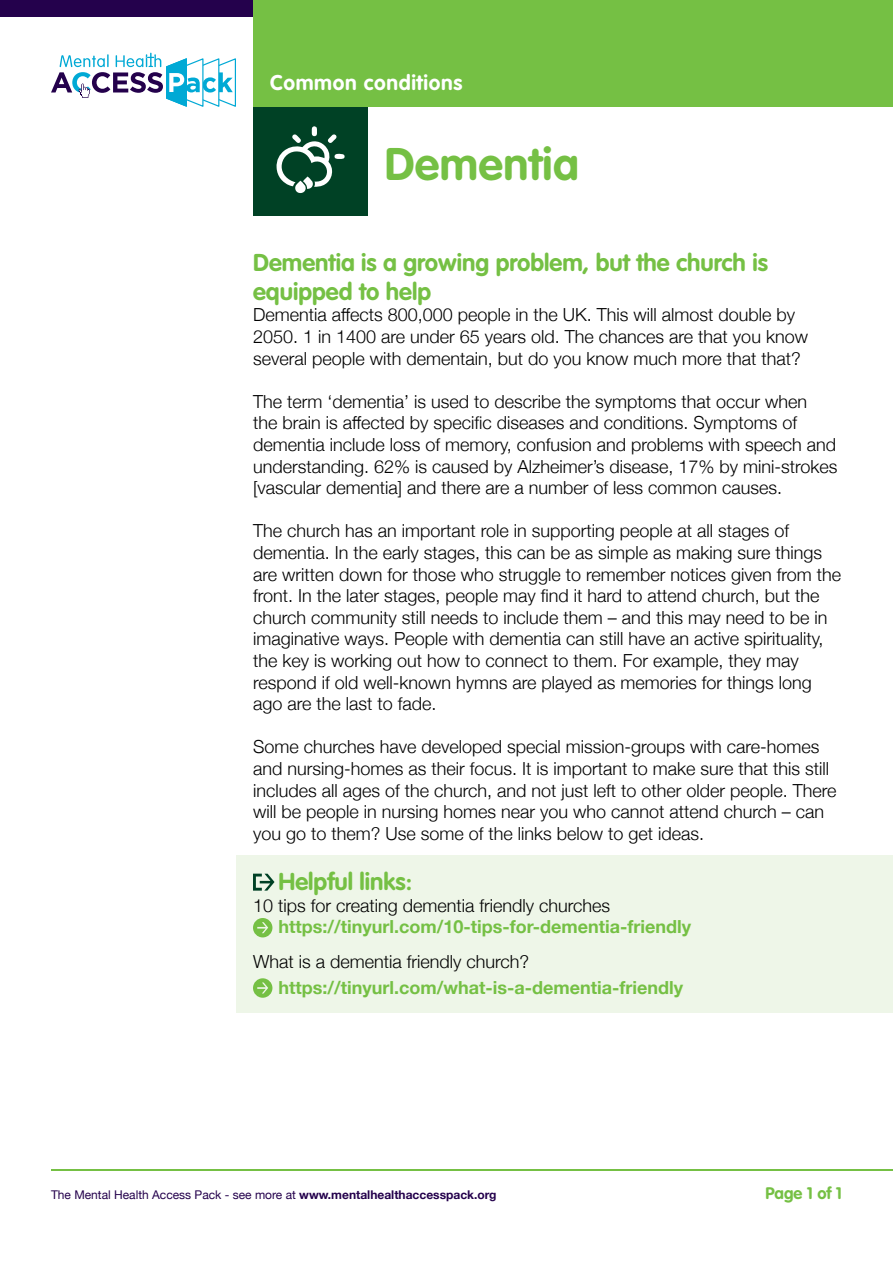
<style>
.page{position:relative;width:893px;height:1263px;background:#fff}
.page>*{position:absolute;margin:0;border:0;box-sizing:border-box;transform-origin:0 0}
.t1{font:700 45px "VAG Rounded Std";letter-spacing:.01em;color:#75c044}
.t2{font:700 24px/28.8px "VAG Rounded Std";color:#75c044}
.t3{font:700 21px "VAG Rounded Std";letter-spacing:.03em;color:#fff}
.t4{font:300 18px/21.6px "Helvetica Neue";color:#000}
.t5{font:700 18px "Helvetica Neue";color:#75c044}
.t6{font:700 16.5px "VAG Rounded Std";color:#75c044}
.t7{font:12px "Helvetica Neue";color:#24014c}
.s1{font-weight:700}
</style>
<div class="page">
<div style="left:0;top:0;width:637px;height:17px;background:#24014c"></div>
<div style="left:253px;top:0;width:640px;height:107px;background:#75c044"></div>
<div style="left:253px;top:107px;width:115px;height:108px;background:#004125"></div>
<svg style="left:51px;top:53px;width:185px;height:54px"></svg>
<svg style="left:276px;top:126px;width:69px;height:67px"></svg>
<hr style="left:51px;top:1169px;width:842px;height:1px;background:#75c044">
<div style="left:236px;top:855px;width:657px;height:158px;background:#eef6e8"></div>
<svg style="left:253px;top:874px;width:21px;height:17px"></svg>
<svg style="left:253px;top:978px;width:19px;height:20px"></svg>
<svg style="left:253px;top:918px;width:19px;height:19px"></svg>
<p class="t3" style="left:270px;top:70px;width:194px">Common conditions</p>
<h1 class="t1" style="left:385px;top:137px;width:195px">Dementia</h1>
<h2 class="t2" style="left:253px;top:249px;width:516px">Dementia is a growing problem, but the church is equipped to help</h2>
<p class="t4" style="left:253px;top:303px;width:556px">Dementia affects 800,000 people in the UK. This will almost double by<br>2050. 1 in 1400 are under 65 years old. The chances are that you know several people with dementain, but do you know much more that that?</p>
<p class="t4" style="left:253px;top:389px;width:586px">The term ‘dementia’ is used to describe the symptoms that occur when<br>the brain is affected by specific diseases and conditions. Symptoms of dementia include loss of memory, confusion and problems with speech and understanding. 62% is caused by Alzheimer’s disease, 17% by mini-strokes [vascular dementia] and there are a number of less common causes.</p>
<p class="t4" style="left:253px;top:519px;width:590px">The church has an important role in supporting people at all stages of dementia. In the early stages, this can be as simple as making sure things are written down for those who struggle to remember notices given from the front. In the later stages, people may find it hard to attend church, but the church community still needs to include them – and this may need to be in imaginative ways. People with dementia can still have an active spirituality, the key is working out how to connect to them. For example, they may respond if old well-known hymns are played as memories for things long ago are the last to fade.</p>
<p class="t4" style="left:253px;top:735px;width:585px">Some churches have developed special mission-groups with care-homes and nursing-homes as their focus. It is important to make sure that this still includes all ages of the church, and not just left to other older people. There will be people in nursing homes near you who cannot attend church – can you go to them? Use some of the links below to get ideas.</p>
<h2 class="t2" style="left:279px;top:868px;width:135px">Helpful links:</h2>
<p class="t4" style="left:253px;top:893px;width:359px">10 tips for creating dementia friendly churches</p>
<p class="t5" style="left:278px;top:913px;width:414px">https://tinyurl.com/10-tips-for-dementia-friendly</p>
<p class="t4" style="left:253px;top:949px;width:278px">What is a dementia friendly church?</p>
<p class="t5" style="left:278px;top:973px;width:406px">https://tinyurl.com/what-is-a-dementia-friendly</p>
<p class="t7" style="left:51px;top:1186px;width:447px">The Mental Health Access Pack - see more at <span class="s1">www.mentalhealthaccesspack.org</span></p>
<p class="t6" style="left:765px;top:1184px;width:78px">Page 1 of 1</p>
</div>
